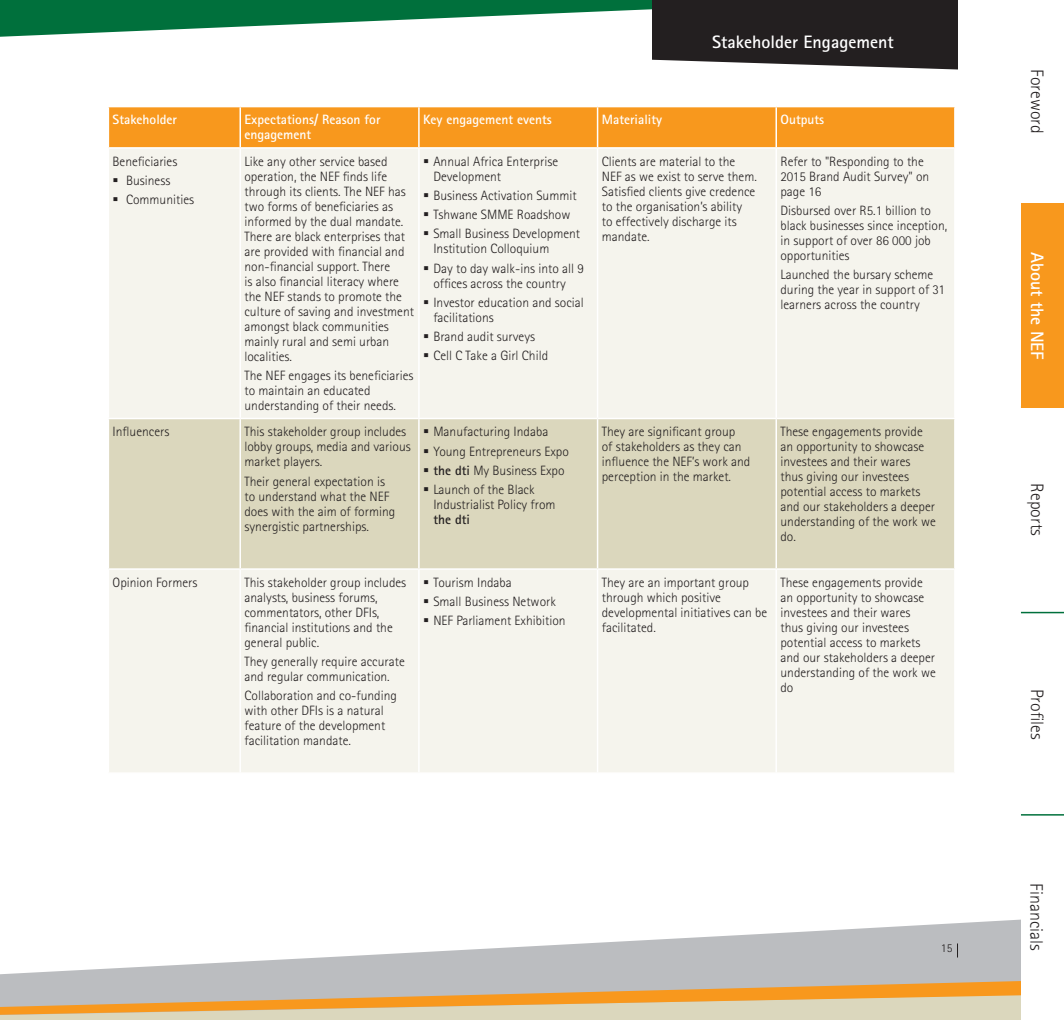
<style>
.page{position:relative;width:1064px;height:1020px;background:#fff}
.page>*{position:absolute;margin:0;border:0;box-sizing:border-box;transform-origin:0 0}
.t1{font:300 18px "Rotis Sans Serif Std";color:#231f20}
.t2{font:700 18px "Rotis Sans Serif Std";color:#fff}
.t3{font:300 13.5px/15px "Rotis Sans Serif Std";color:#231f20}
.t4{font:700 13.5px/15px "Rotis Sans Serif Std";color:#fff}
.t5{font:700 13.5px "Rotis Sans Serif Std";color:#231f20}
.t6{font:300 12px "Rotis Sans Serif Std";color:#231f20}
.s1{font-weight:700}
</style>
<div class="page">
<svg style="left:0;top:0;width:958px;height:70px"></svg>
<svg style="left:652px;top:0;width:305px;height:70px;background:#343031"></svg>
<svg style="left:0;top:919px;width:1020px;height:60px;fill:#bbbdc0"></svg>
<svg style="left:0;top:979px;width:1020px;height:41px;background:#d6bc93"></svg>
<hr style="left:1020px;top:612px;width:44px;height:1px;background:#00703c">
<hr style="left:1020px;top:814px;width:44px;height:2px;background:#00703c">
<div style="left:109px;top:107px;width:845px;height:40px;background:#f8981d"></div>
<div style="left:109px;top:149px;width:845px;height:623px;background:#f5f4ed"></div>
<div style="left:109px;top:419px;width:845px;height:149px;background:#dbd7bd"></div>
<hr style="left:239px;top:107px;width:2px;height:40px;background:#fff">
<hr style="left:418px;top:107px;width:1px;height:40px;background:#fff">
<hr style="left:597px;top:107px;width:1px;height:40px;background:#fff">
<hr style="left:775px;top:107px;width:2px;height:40px;background:#fff">
<hr style="left:239px;top:149px;width:2px;height:269px;background:#fff">
<hr style="left:418px;top:149px;width:1px;height:269px;background:#fff">
<hr style="left:597px;top:149px;width:1px;height:269px;background:#fff">
<hr style="left:775px;top:149px;width:2px;height:269px;background:#fff">
<hr style="left:108px;top:418px;width:132px;height:1px;background:#fff">
<hr style="left:240px;top:418px;width:179px;height:1px;background:#fff">
<hr style="left:239px;top:419px;width:2px;height:149px;background:#fff">
<hr style="left:419px;top:418px;width:178px;height:1px;background:#fff">
<hr style="left:418px;top:419px;width:1px;height:149px;background:#fff">
<hr style="left:597px;top:418px;width:179px;height:1px;background:#fff">
<hr style="left:597px;top:419px;width:1px;height:149px;background:#fff">
<hr style="left:776px;top:418px;width:179px;height:1px;background:#fff">
<hr style="left:775px;top:419px;width:2px;height:149px;background:#fff">
<hr style="left:108px;top:568px;width:132px;height:2px;background:#fff">
<hr style="left:240px;top:568px;width:179px;height:2px;background:#fff">
<hr style="left:239px;top:570px;width:2px;height:202px;background:#fff">
<hr style="left:419px;top:568px;width:178px;height:2px;background:#fff">
<hr style="left:418px;top:570px;width:1px;height:202px;background:#fff">
<hr style="left:597px;top:568px;width:179px;height:2px;background:#fff">
<hr style="left:597px;top:570px;width:1px;height:202px;background:#fff">
<hr style="left:776px;top:568px;width:179px;height:2px;background:#fff">
<hr style="left:775px;top:570px;width:2px;height:202px;background:#fff">
<svg style="left:957px;top:943px;width:1px;height:15px"></svg>
<div style="left:1020px;top:204px;width:44px;height:204px;background:#f8981d"></div>
<svg style="left:114px;top:178px;width:18px;height:8px"></svg>
<svg style="left:114px;top:197px;width:18px;height:8px"></svg>
<svg style="left:424px;top:159px;width:19px;height:8px"></svg>
<svg style="left:424px;top:193px;width:19px;height:8px"></svg>
<svg style="left:424px;top:212px;width:19px;height:8px"></svg>
<svg style="left:424px;top:232px;width:19px;height:7px"></svg>
<svg style="left:424px;top:266px;width:19px;height:8px"></svg>
<svg style="left:424px;top:300px;width:19px;height:8px"></svg>
<svg style="left:424px;top:334px;width:19px;height:8px"></svg>
<svg style="left:424px;top:354px;width:19px;height:7px"></svg>
<svg style="left:424px;top:429px;width:19px;height:8px"></svg>
<svg style="left:424px;top:449px;width:19px;height:8px"></svg>
<svg style="left:424px;top:468px;width:19px;height:8px"></svg>
<svg style="left:424px;top:487px;width:19px;height:8px"></svg>
<svg style="left:424px;top:580px;width:19px;height:8px"></svg>
<svg style="left:424px;top:599px;width:19px;height:8px"></svg>
<svg style="left:424px;top:619px;width:19px;height:7px"></svg>
<h1 class="t2" style="left:712px;top:31px;width:183px">Stakeholder Engagement</h1>
<p class="t4" style="left:113px;top:112px;width:66px">Stakeholder</p>
<p class="t4" style="left:244px;top:112px;width:137px">Expectations/ Reason for engagement</p>
<p class="t4" style="left:423px;top:112px;width:130px">Key engagement events</p>
<p class="t4" style="left:602px;top:112px;width:62px">Materiality</p>
<p class="t4" style="left:780px;top:112px;width:45px">Outputs</p>
<p class="t3" style="left:126px;top:152px;width:69px;line-height:19.2px;text-indent:-14px">Beneficiaries<br>Business<br>Communities</p>
<p class="t3" style="left:244px;top:154px;width:171px">Like any other service based operation, the NEF finds life through its clients. The NEF has two forms of beneficiaries as informed by the dual mandate.<br>There are black enterprises that are provided with financial and non-financial support. There<br>is also financial literacy where the NEF stands to promote the culture of saving and investment amongst black communities mainly rural and semi urban localities.</p>
<p class="t3" style="left:244px;top:368px;width:170px">The NEF engages its beneficiaries to maintain an educated understanding of their needs.</p>
<p class="t3" style="left:602px;top:154px;width:156px">Clients are material to the<br>NEF as we exist to serve them.<br>Satisfied clients give credence to the organisation’s ability<br>to effectively discharge its mandate.</p>
<p class="t3" style="left:780px;top:154px;width:150px">Refer to "Responding to the<br>2015 Brand Audit Survey" on page 16</p>
<p class="t3" style="left:433px;top:154px;width:126px">Annual Africa Enterprise<br>Development</p>
<p class="t3" style="left:433px;top:186px;width:148px;line-height:19.2px">Business Activation Summit<br>Tshwane SMME Roadshow<br>Small Business Development</p>
<p class="t3" style="left:433px;top:239px;width:152px;line-height:19.2px">Institution Colloquium<br>Day to day walk-ins into all 9</p>
<p class="t3" style="left:433px;top:274px;width:152px;line-height:19.2px">offices across the country<br>Investor education and social</p>
<p class="t3" style="left:433px;top:308px;width:116px;line-height:19.2px">facilitations<br>Brand audit surveys<br>Cell C Take a Girl Child</p>
<p class="t3" style="left:780px;top:203px;width:168px">Disbursed over R5.1 billion to black businesses since inception, in support of over 86 000 job opportunities</p>
<p class="t3" style="left:780px;top:267px;width:166px">Launched the bursary scheme during the year in support of 31 learners across the country</p>
<p class="t3" style="left:113px;top:424px;width:58px">Influencers</p>
<p class="t3" style="left:244px;top:424px;width:168px">This stakeholder group includes lobby groups, media and various market players.</p>
<p class="t3" style="left:244px;top:474px;width:152px">Their general expectation is to understand what the NEF does with the aim of forming synergistic partnerships.</p>
<p class="t3" style="left:113px;top:575px;width:86px">Opinion Formers</p>
<p class="t3" style="left:244px;top:575px;width:163px">This stakeholder group includes analysts, business forums, commentators, other DFIs, financial institutions and the general public.</p>
<p class="t3" style="left:244px;top:654px;width:162px">They generally require accurate and regular communication.</p>
<p class="t3" style="left:244px;top:688px;width:154px">Collaboration and co-funding with other DFIs is a natural feature of the development facilitation mandate.</p>
<p class="t3" style="left:433px;top:422px;width:137px;line-height:19.2px">Manufacturing Indaba<br>Young Entrepreneurs Expo <span class="s1">the dti</span> My Business Expo<br>Launch of the Black</p>
<p class="t3" style="left:433px;top:497px;width:124px">Industrialist Policy from</p>
<p class="t5" style="left:433px;top:511px;width:38px">the dti</p>
<p class="t3" style="left:602px;top:424px;width:150px">They are significant group<br>of stakeholders as they can influence the NEF’s work and perception in the market.</p>
<p class="t3" style="left:780px;top:424px;width:157px">These engagements provide an opportunity to showcase investees and their wares thus giving our investees potential access to markets and our stakeholders a deeper understanding of the work we do.</p>
<p class="t3" style="left:433px;top:573px;width:134px;line-height:19.2px">Tourism Indaba<br>Small Business Network<br>NEF Parliament Exhibition</p>
<p class="t3" style="left:602px;top:575px;width:167px">They are an important group through which positive developmental initiatives can be facilitated.</p>
<p class="t3" style="left:780px;top:575px;width:157px">These engagements provide an opportunity to showcase investees and their wares thus giving our investees potential access to markets and our stakeholders a deeper understanding of the work we do</p>
<p class="t6" style="left:940px;top:941px;width:13px">15</p>
<h1 class="t1" style="left:1047px;top:69px;width:66px;rotate:90deg">Foreword</h1>
<h1 class="t2" style="left:1048px;top:252px;width:109px;rotate:90deg">About the NEF</h1>
<h1 class="t1" style="left:1047px;top:483px;width:54px;rotate:90deg">Reports</h1>
<h1 class="t1" style="left:1047px;top:689px;width:52px;rotate:90deg">Profiles</h1>
<h1 class="t1" style="left:1046px;top:883px;width:69px;rotate:90deg">Financials</h1>
</div>
